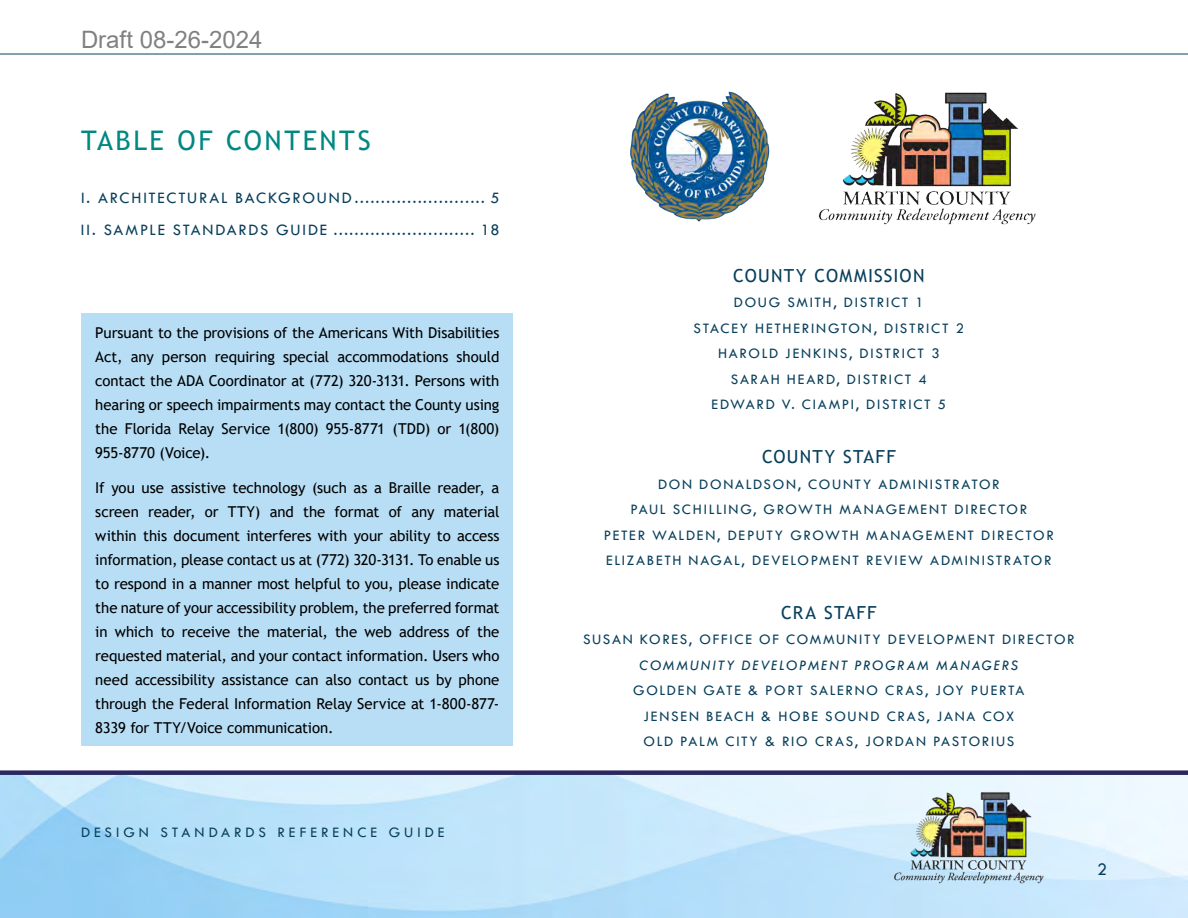
<style>
.page{position:relative;width:1188px;height:918px;background:#fff}
.page>*{position:absolute;margin:0;border:0;box-sizing:border-box;transform-origin:0 0}
.Heading_1{font:27px "Trebuchet MS";letter-spacing:.095em;color:#008881}
.t1{font:24px "Arial";color:rgb(0 0 0/.5)}
.Heading_2{font:18px "Trebuchet MS";letter-spacing:.07em;color:#083f5b}
.t2{font:18px "Tw Cen";color:#083f5b}
.Master_-_Text{font:16.5px "Tw Cen";letter-spacing:.105em;color:#083f5b}
.Body_for_Cover{font:15px/24px "Trebuchet MS";letter-spacing:-.01em;color:#000;text-align:justify}
.Heading_3{font:15px/25.5px "Tw Cen";letter-spacing:.11em;color:#083f5b;text-align:center}
.Heading_3-2{font:15px "Tw Cen";letter-spacing:.265em;color:#083f5b}
.s1{font-style:italic}
</style>
<div class="page">
<hr style="left:0;top:54px;width:1188px;height:1px;background:#083f5b">
<div style="left:0;top:770px;width:1188px;height:5px;background:#29275f"></div>
<img style="left:887px;top:785px;width:167px;height:104px">
<div style="left:82px;top:313px;width:431px;height:433px;background:#b8def5"></div>
<img style="left:630px;top:91px;width:140px;height:131px">
<img style="left:818px;top:92px;width:218px;height:133px">
<h2 class="t1" style="left:81px;top:23px;width:183px">Draft 08-26-2024</h2>
<p class="Heading_1" style="left:81px;top:123px;width:291px">TABLE OF CONTENTS</p>
<p class="Master_-_Text" style="left:81px;top:188px;width:420px">I. ARCHITECTURAL BACKGROUND......................... 5</p>
<p class="Master_-_Text" style="left:81px;top:220px;width:420px">II. SAMPLE STANDARDS GUIDE ........................... 18</p>
<p class="Body_for_Cover" style="left:95px;top:321px;width:406px">Pursuant to the provisions of the Americans With Disabilities Act, any person requiring special accommodations should contact the ADA Coordinator at (772) 320-3131. Persons with hearing or speech impairments may contact the County using the Florida Relay Service 1(800) 955-8771 (TDD) or 1(800)<br>955-8770 (Voice).</p>
<p class="Body_for_Cover" style="left:95px;top:475px;width:406px">If you use assistive technology (such as a Braille reader, a screen reader, or TTY) and the format of any material within this document interferes with your ability to access information, please contact us at (772) 320-3131. To enable us to respond in a manner most helpful to you, please indicate the nature of your accessibility problem, the preferred format in which to receive the material, the web address of the requested material, and your contact information. Users who need accessibility assistance can also contact us by phone through the Federal Information Relay Service at 1-800-877- 8339 for TTY/Voice communication.</p>
<p class="Heading_3-2" style="left:81px;top:823px;width:365px">DESIGN STANDARDS REFERENCE GUIDE</p>
<p class="Heading_2" style="left:733px;top:264px;width:193px">COUNTY COMMISSION</p>
<p class="Heading_3" style="left:734px;top:290px;width:191px">DOUG SMITH, DISTRICT 1</p>
<p class="Heading_3" style="left:694px;top:315px;width:272px">STACEY HETHERINGTON, DISTRICT 2</p>
<p class="Heading_3" style="left:718px;top:341px;width:223px">HAROLD JENKINS, DISTRICT 3</p>
<p class="Heading_3" style="left:731px;top:366px;width:197px">SARAH HEARD, DISTRICT 4</p>
<p class="Heading_3" style="left:712px;top:392px;width:236px">EDWARD V. CIAMPI, DISTRICT 5</p>
<p class="Heading_2" style="left:762px;top:445px;width:135px">COUNTY STAFF</p>
<p class="Heading_3" style="left:658px;top:471px;width:343px">DON DONALDSON, COUNTY ADMINISTRATOR</p>
<p class="Heading_3" style="left:631px;top:497px;width:398px">PAUL SCHILLING, GROWTH MANAGEMENT DIRECTOR</p>
<p class="Heading_3" style="left:604px;top:522px;width:452px">PETER WALDEN, DEPUTY GROWTH MANAGEMENT DIRECTOR</p>
<p class="Heading_3" style="left:606px;top:548px;width:447px">ELIZABETH NAGAL, DEVELOPMENT REVIEW ADMINISTRATOR</p>
<p class="Heading_2" style="left:781px;top:601px;width:97px">CRA STAFF</p>
<p class="Heading_3" style="left:583px;top:627px;width:493px">SUSAN KORES, OFFICE OF COMMUNITY DEVELOPMENT DIRECTOR<br><span class="s1">COMMUNITY DEVELOPMENT PROGRAM MANAGERS</span></p>
<p class="Heading_3" style="left:633px;top:678px;width:393px">GOLDEN GATE &amp; PORT SALERNO CRAS, JOY PUERTA</p>
<p class="Heading_3" style="left:643px;top:703px;width:372px">JENSEN BEACH &amp; HOBE SOUND CRAS, JANA COX</p>
<p class="Heading_3" style="left:644px;top:729px;width:372px">OLD PALM CITY &amp; RIO CRAS, JORDAN PASTORIUS</p>
<p class="t2" style="left:1097px;top:858px;width:11px">2</p>
</div>
